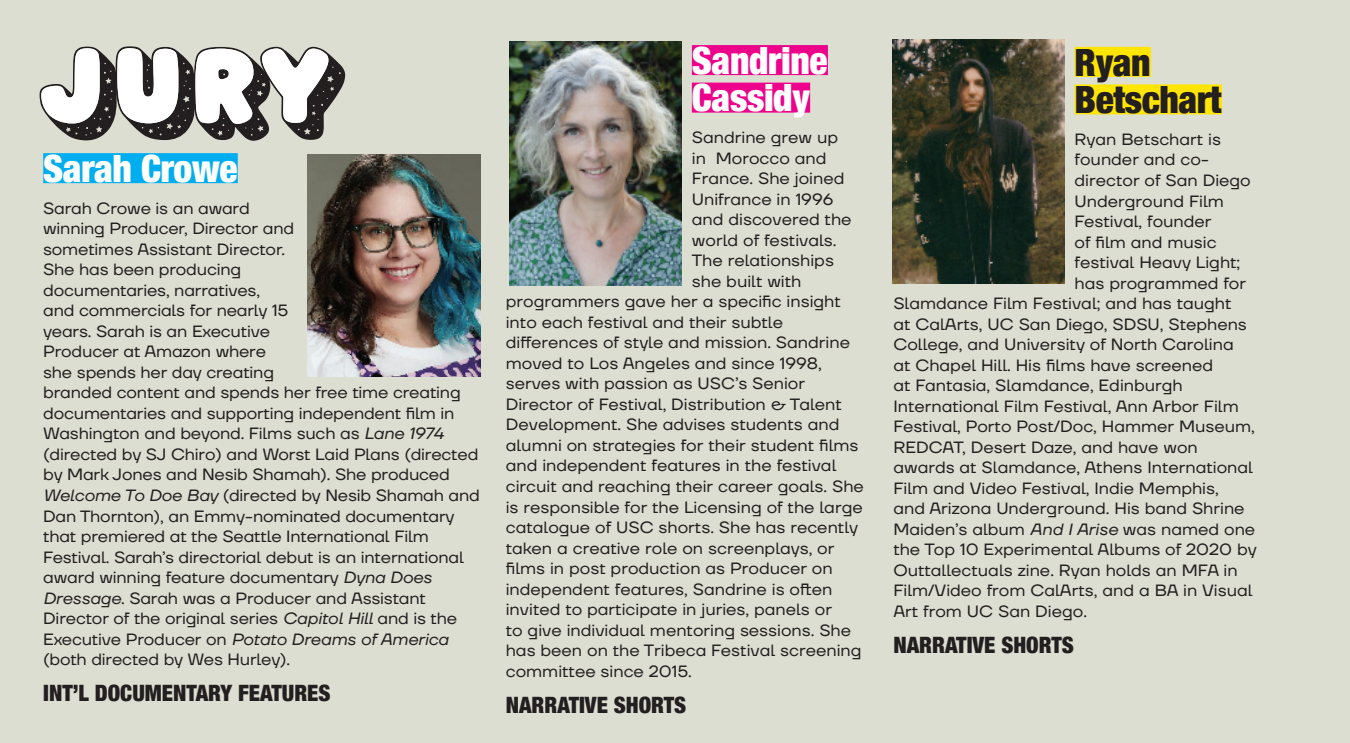
<style>
.page{position:relative;width:1350px;height:743px;background:#fff}
.page>*{position:absolute;margin:0;border:0;box-sizing:border-box;transform-origin:0 0}
.t1{font:900 condensed 37.5px/37.5px "Helvetica Neue";letter-spacing:-.01em;color:#fff}
.t2{font:900 condensed 37.5px/37.5px "Helvetica Neue";letter-spacing:-.01em;color:#231f20}
.t3{font:900 condensed 22.5px "Helvetica Neue";color:#231f20}
.t4{font:16.25px/20.5px "TT Firs Neue Trial Var Roman";color:#231f20;scale:1.08 1}
.t5{font:italic 16.25px "TT Firs Neue Trial Var";letter-spacing:-.01em;color:#231f20;scale:1.08 1}
.s1{font-family:"TT Firs Neue Trial Var";font-style:italic}
.s2{font-family:"TT Firs Neue Trial Var Roman";font-style:normal}
</style>
<div class="page">
<div style="left:0;top:0;width:1350px;height:742px;background:#ddded2"></div>
<div style="left:692px;top:45px;width:136px;height:30px;background:#ed028c"></div>
<div style="left:692px;top:83px;width:118px;height:30px;background:#ed028c"></div>
<img style="left:509px;top:42px;width:173px;height:244px">
<div style="left:1075px;top:47px;width:76px;height:30px;background:#ffe501"></div>
<div style="left:1075px;top:84px;width:147px;height:30px;background:#ffe501"></div>
<img style="left:892px;top:39px;width:173px;height:244px">
<div style="left:43px;top:153px;width:195px;height:30px;background:#00aeef"></div>
<img style="left:308px;top:154px;width:172px;height:222px">
<svg style="left:40px;top:46px;width:305px;height:95px"></svg>
<h1 class="t1" style="left:43px;top:148px;width:196px">SARAH CROWE</h1>
<p class="t4" style="left:43px;top:197px;width:406px">Sarah Crowe is an award<br>winning Producer, Director and<br>sometimes Assistant Director.<br>She has been producing<br>documentaries, narratives,<br>and commercials for nearly 15<br>years. Sarah is an Executive<br>Producer at Amazon where<br>she spends her day creating<br>branded content and spends her free time creating documentaries and supporting independent film in Washington and beyond. Films such as <span class="s1">Lane 1974 </span>(directed by SJ Chiro) and Worst Laid Plans (directed by Mark Jones and Nesib Shamah). She produced <span class="s1">Welcome To Doe Bay</span> (directed by Nesib Shamah and Dan Thornton), an Emmy-nominated documentary that premiered at the Seattle International Film Festival. Sarah’s directorial debut is an international award winning feature documentary <span class="s1">Dyna Does Dressage</span>. Sarah was a Producer and Assistant Director of the original series <span class="s1">Capitol Hill</span> and is the</p>
<p class="t5" style="left:43px;top:627px;width:377px"><span class="s2">Executive Producer on</span> Potato Dreams of America</p>
<p class="t4" style="left:43px;top:649px;width:230px">(both directed by Wes Hurley).</p>
<h2 class="t3" style="left:43px;top:674px;width:79px">INT’L DOCUMENTARY</h2>
<h2 class="t3" style="left:238px;top:674px;width:24px">FEATURES</h2>
<h1 class="t1" style="left:692px;top:40px;width:137px">SANDRINE<br>CASSIDY</h1>
<p class="t4" style="left:692px;top:127px;width:137px">Sandrine grew up</p>
<p class="t4" style="left:692px;top:147px;width:126px">in Morocco and</p>
<p class="t4" style="left:692px;top:168px;width:143px">France. She joined</p>
<p class="t4" style="left:692px;top:188px;width:133px">Unifrance in 1996</p>
<p class="t4" style="left:692px;top:209px;width:149px">and discovered the</p>
<p class="t4" style="left:692px;top:229px;width:135px">world of festivals.</p>
<p class="t4" style="left:692px;top:250px;width:133px">The relationships</p>
<p class="t4" style="left:692px;top:270px;width:103px">she built with</p>
<p class="t4" style="left:506px;top:291px;width:312px">programmers gave her a specific insight</p>
<p class="t4" style="left:506px;top:311px;width:258px">into each festival and their subtle</p>
<p class="t4" style="left:506px;top:332px;width:320px">differences of style and mission. Sandrine</p>
<p class="t4" style="left:506px;top:352px;width:294px">moved to Los Angeles and since 1998,</p>
<p class="t4" style="left:506px;top:373px;width:279px">serves with passion as USC’s Senior</p>
<p class="t4" style="left:506px;top:393px;width:313px">Director of Festival, Distribution &amp; Talent</p>
<p class="t4" style="left:506px;top:414px;width:310px">Development. She advises students and</p>
<p class="t4" style="left:506px;top:434px;width:328px">alumni on strategies for their student films</p>
<p class="t4" style="left:506px;top:455px;width:308px">and independent features in the festival</p>
<p class="t4" style="left:506px;top:475px;width:333px">circuit and reaching their career goals. She</p>
<p class="t4" style="left:506px;top:496px;width:332px">is responsible for the Licensing of the large</p>
<p class="t4" style="left:506px;top:517px;width:328px">catalogue of USC shorts. She has recently</p>
<p class="t4" style="left:506px;top:537px;width:306px">taken a creative role on screenplays, or</p>
<p class="t4" style="left:506px;top:558px;width:304px">films in post production as Producer on</p>
<p class="t4" style="left:506px;top:578px;width:304px">independent features, Sandrine is often</p>
<p class="t4" style="left:506px;top:599px;width:304px">invited to participate in juries, panels or</p>
<p class="t4" style="left:506px;top:619px;width:321px">to give individual mentoring sessions. She</p>
<p class="t4" style="left:506px;top:640px;width:331px">has been on the Tribeca Festival screening</p>
<p class="t4" style="left:506px;top:660px;width:174px">committee since 2015.</p>
<h2 class="t3" style="left:506px;top:686px;width:27px">NARRAT</h2>
<h2 class="t3" style="left:579px;top:686px;width:60px">IVE SHORTS</h2>
<h1 class="t2" style="left:1075px;top:41px;width:149px">RYAN<br>BETSCHART</h1>
<p class="t4" style="left:1075px;top:129px;width:137px">Ryan Betschart is</p>
<p class="t4" style="left:1075px;top:149px;width:126px">founder and co-</p>
<p class="t4" style="left:1075px;top:170px;width:165px">director of San Diego</p>
<p class="t4" style="left:1075px;top:190px;width:140px">Underground Film</p>
<p class="t4" style="left:1075px;top:211px;width:128px">Festival, founder</p>
<p class="t4" style="left:1075px;top:231px;width:133px">of film and music</p>
<p class="t4" style="left:1075px;top:252px;width:155px">festival Heavy Light;</p>
<p class="t4" style="left:1075px;top:272px;width:160px">has programmed for</p>
<p class="t4" style="left:893px;top:293px;width:315px">Slamdance Film Festival; and has taught</p>
<p class="t4" style="left:893px;top:313px;width:329px">at CalArts, UC San Diego, SDSU, Stephens</p>
<p class="t4" style="left:893px;top:334px;width:317px">College, and University of North Carolina</p>
<p class="t4" style="left:893px;top:354px;width:298px">at Chapel Hill. His films have screened</p>
<p class="t4" style="left:893px;top:375px;width:269px">at Fantasia, Slamdance, Edinburgh</p>
<p class="t4" style="left:893px;top:395px;width:321px">International Film Festival, Ann Arbor Film</p>
<p class="t4" style="left:893px;top:416px;width:336px">Festival, Porto Post/Doc, Hammer Museum,</p>
<p class="t4" style="left:893px;top:436px;width:283px">REDCAT, Desert Daze, and have won</p>
<p class="t4" style="left:893px;top:457px;width:335px">awards at Slamdance, Athens International</p>
<p class="t4" style="left:893px;top:477px;width:303px">Film and Video Festival, Indie Memphis,</p>
<p class="t4" style="left:893px;top:498px;width:327px">and Arizona Underground. His band Shrine</p>
<p class="t4" style="left:893px;top:518px;width:337px">Maiden’s album <span class="s1">And I Arise</span> was named one</p>
<p class="t4" style="left:893px;top:539px;width:338px">the Top 10 Experimental Albums of 2020 by</p>
<p class="t4" style="left:893px;top:559px;width:320px">Outtallectuals zine. Ryan holds an MFA in</p>
<p class="t4" style="left:893px;top:580px;width:334px">Film/Video from CalArts, and a BA in Visual</p>
<p class="t4" style="left:893px;top:600px;width:181px">Art from UC San Diego.</p>
<h2 class="t3" style="left:893px;top:626px;width:27px">NARRAT</h2>
<h2 class="t3" style="left:967px;top:626px;width:60px">IVE SHORTS</h2>
</div>
